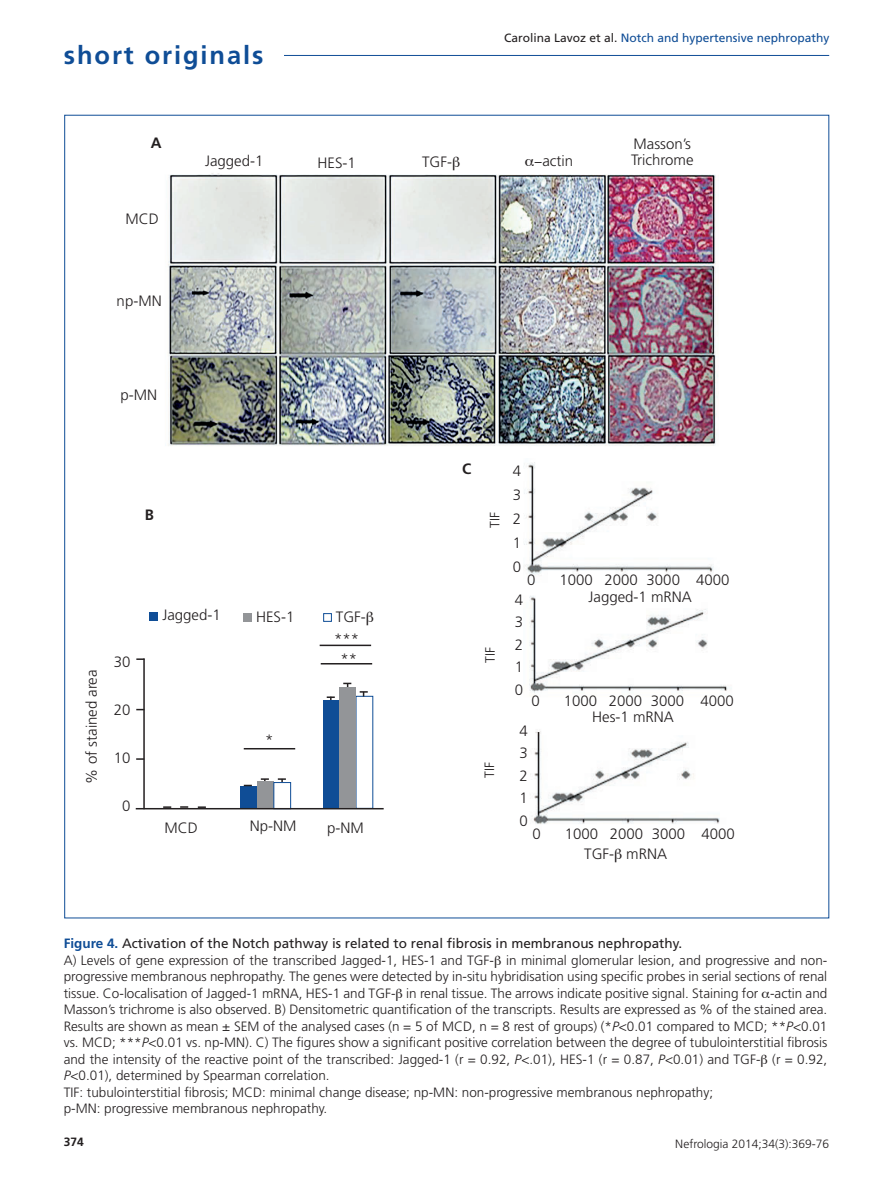
<style>
.page{position:relative;width:893px;height:1191px;background:#fff}
.page>*{position:absolute;margin:0;border:0;box-sizing:border-box;transform-origin:0 0}
.t1{font:700 25.5px "Frutiger";letter-spacing:.075em;color:#0f4d96}
.t2{font:300 15px/22.5px "Frutiger";color:#231f20;text-align:justify}
.t3{font:700 15px "Frutiger";color:#231f20}
.t4{font:300 13.5px/16.5px "Frutiger";color:#231f20}
.t5{font:12px "Frutiger";color:#0f4d96}
.t6{font:300 12px "Frutiger";color:#231f20}
.t7{font:700 12px "Frutiger";color:#231f20}
.s1{color:#231f20}
.s2{font-weight:700;color:#0f4d96}
.s3{font-weight:400}
.s4{font-style:italic}
</style>
<div class="page">
<hr style="left:72px;top:55px;width:757px;height:1px;background:#0f4d96">
<div style="left:64px;top:45px;width:219px;height:29px;background:#fff"></div>
<img style="left:168px;top:173px;width:551px;height:273px">
<img style="left:524px;top:462px;width:204px;height:362px">
<div style="left:150px;top:612px;width:8px;height:8px;background:#0f4d96"></div>
<div style="left:243px;top:613px;width:9px;height:9px;background:#939598"></div>
<div style="left:323px;top:613px;width:9px;height:9px;border:1px solid #0f4d96"></div>
<hr style="left:143px;top:658px;width:2px;height:151px;background:#231f20">
<svg style="left:136px;top:758px;width:8px;height:2px"></svg>
<svg style="left:136px;top:658px;width:8px;height:2px"></svg>
<hr style="left:244px;top:748px;width:51px;height:1px;background:#231f20">
<hr style="left:321px;top:663px;width:51px;height:1px;background:#231f20">
<hr style="left:320px;top:644px;width:51px;height:2px;background:#231f20">
<svg style="left:163px;top:806px;width:8px;height:2px"></svg>
<svg style="left:198px;top:806px;width:8px;height:2px"></svg>
<div style="left:240px;top:786px;width:17px;height:23px;background:#0f4d96"></div>
<svg style="left:244px;top:784px;width:8px;height:2px"></svg>
<svg style="left:261px;top:778px;width:8px;height:3px"></svg>
<div style="left:257px;top:781px;width:17px;height:27px;background:#939598"></div>
<svg style="left:278px;top:778px;width:8px;height:4px"></svg>
<div style="left:273px;top:782px;width:18px;height:27px;border:1px solid #0f4d96"></div>
<svg style="left:327px;top:696px;width:8px;height:4px"></svg>
<div style="left:323px;top:700px;width:17px;height:108px;background:#0f4d96"></div>
<svg style="left:343px;top:682px;width:8px;height:5px"></svg>
<div style="left:339px;top:687px;width:17px;height:121px;background:#939598"></div>
<svg style="left:360px;top:691px;width:8px;height:5px"></svg>
<hr style="left:136px;top:808px;width:248px;height:1px;background:#231f20">
<h1 class="t1" style="left:64px;top:44px;width:201px">short originals</h1>
<p class="t5" style="left:504px;top:33px;width:327px"><span class="s1">Carolina Lavoz et al.</span> Notch and hypertensive nephropathy</p>
<p class="t3" style="left:151px;top:137px;width:12px">A</p>
<p class="t2" style="left:125px;top:209px;width:35px">MCD</p>
<p class="t2" style="left:117px;top:291px;width:47px">np-MN</p>
<p class="t2" style="left:205px;top:151px;width:60px">Jagged-1</p>
<p class="t2" style="left:318px;top:153px;width:40px">HES-1</p>
<p class="t2" style="left:422px;top:151px;width:31px">TGF-</p>
<p class="t2" style="left:542px;top:151px;width:32px">actin</p>
<p class="t2" style="left:631px;top:137px;width:64px;line-height:16.5px">Masson’s<br>Trichrome</p>
<p class="t2" style="left:121px;top:385px;width:38px">p-MN</p>
<p class="t3" style="left:145px;top:508px;width:11px">B</p>
<p class="t2" style="left:82px;top:783px;width:115px;rotate:-90deg">% of stained area</p>
<p class="t2" style="left:114px;top:652px;width:18px">30</p>
<p class="t2" style="left:114px;top:700px;width:18px">20</p>
<p class="t2" style="left:114px;top:748px;width:18px">10</p>
<p class="t2" style="left:122px;top:796px;width:10px">0</p>
<p class="t2" style="left:162px;top:605px;width:60px">Jagged-1</p>
<p class="t2" style="left:256px;top:607px;width:40px">HES-1</p>
<p class="t2" style="left:336px;top:606px;width:31px">TGF-</p>
<p class="t2" style="left:265px;top:729px;width:10px">*</p>
<p class="t2" style="left:334px;top:629px;width:27px;line-height:20.4px;text-align:center">*** **</p>
<p class="t2" style="left:165px;top:817px;width:35px">MCD</p>
<p class="t2" style="left:250px;top:816px;width:48px">Np-NM</p>
<p class="t2" style="left:327px;top:817px;width:38px">p-NM</p>
<p class="t3" style="left:462px;top:463px;width:11px">C</p>
<p class="t4" style="left:488px;top:528px;width:17px;rotate:-90deg">TIF</p>
<p class="t4" style="left:483px;top:662px;width:17px;rotate:-90deg">TIF</p>
<p class="t4" style="left:482px;top:777px;width:17px;rotate:-90deg">TIF</p>
<p class="t2" style="left:513px;top:460px;width:10px;line-height:24px">4<br>3<br>2<br>1<br>0</p>
<p class="t2" style="left:515px;top:589px;width:10px">4<br>3<br>2<br>1<br>0</p>
<p class="t2" style="left:519px;top:720px;width:10px">4<br>3<br>2<br>1<br>0</p>
<p class="t2" style="left:527px;top:570px;width:10px">0</p>
<p class="t2" style="left:560px;top:570px;width:171px">1000 2000 3000 4000</p>
<p class="t2" style="left:588px;top:587px;width:105px">Jagged-1 mRNA</p>
<p class="t2" style="left:531px;top:690px;width:10px">0</p>
<p class="t2" style="left:564px;top:690px;width:171px">1000 2000 3000 4000</p>
<p class="t2" style="left:592px;top:707px;width:83px">Hes-1 mRNA</p>
<p class="t2" style="left:532px;top:823px;width:10px">0</p>
<p class="t2" style="left:565px;top:823px;width:171px">1000 2000 3000 4000</p>
<p class="t2" style="left:584px;top:844px;width:84px">TGF- mRNA</p>
<p class="t4" style="left:64px;top:936px;width:765px"><span class="s2">Figure 4.</span> <span class="s3">Activation of the Notch pathway is related to renal fibrosis in membranous nephropathy.<br></span>A) Levels of gene expression of the transcribed Jagged-1, HES-1 and TGF- in minimal glomerular lesion, and progressive and non&shy;progressive membranous nephropathy. The genes were detected by in-situ hybridisation using specific probes in serial sections of renal tissue. Co-localisation of Jagged-1 mRNA, HES-1 and TGF- in renal tissue. The arrows indicate positive signal. Staining for -actin and Masson’s trichrome is also observed. B) Densitometric quantification of the transcripts. Results are expressed as % of the stained area.<br>Results are shown as mean ± SEM of the analysed cases (n = 5 of MCD, n = 8 rest of groups) (*<span class="s4">P</span>&lt;0.01 compared to MCD; **<span class="s4">P</span>&lt;0.01 vs. MCD; ***<span class="s4">P</span>&lt;0.01 vs. np-MN). C) The figures show a significant positive correlation between the degree of tubulointerstitial fibrosis and the intensity of the reactive point of the transcribed: Jagged-1 (r = 0.92, <span class="s4">P</span>&lt;.01), HES-1 (r = 0.87, <span class="s4">P</span>&lt;0.01) and TGF- (r = 0.92, <span class="s4">P</span>&lt;0.01), determined by Spearman correlation.<br>TIF: tubulointerstitial fibrosis; MCD: minimal change disease; np-MN: non-progressive membranous nephropathy;<br>p-MN: progressive membranous nephropathy.</p>
<p class="t7" style="left:64px;top:1136px;width:22px">374</p>
<p class="t6" style="left:675px;top:1139px;width:155px">Nefrologia 2014;34(3):369-76</p>
</div>
